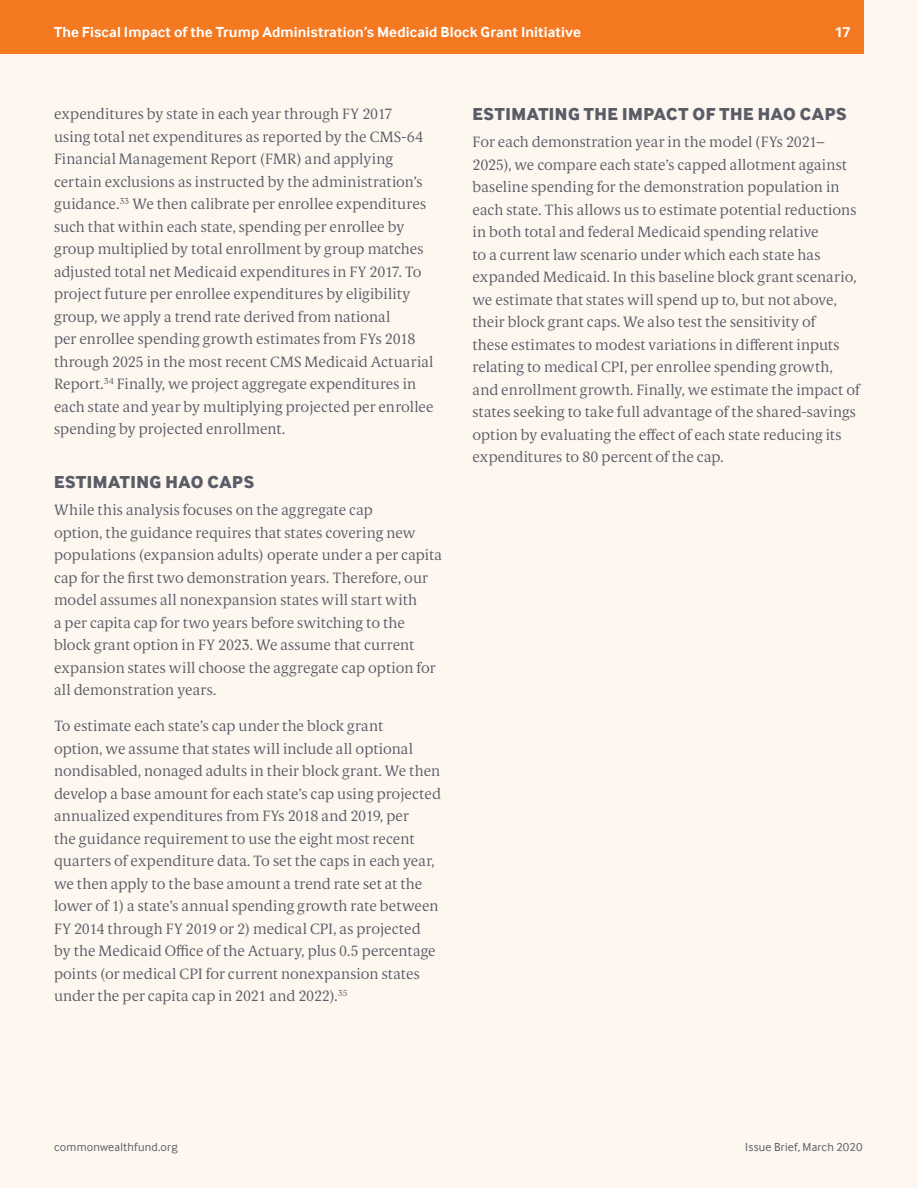
<style>
.page{position:relative;width:918px;height:1188px;background:#fef7f0}
.page>*{position:absolute;margin:0;border:0;box-sizing:border-box;transform-origin:0 0}
.Heads_-_All_Caps{font:18px "Inter Face X Bold";letter-spacing:.035em;color:#5a5d67}
.Body_Copy_-_No_Inden{font:300 15px/22.5px "Berlingske Serif Text";letter-spacing:.005em;color:#5a5d67}
.t1{font:700 15px "Inter Face";letter-spacing:.005em;color:#fff}
.t2{font:12px "Inter Face";letter-spacing:.02em;color:#5a5d67}
</style>
<div class="page">
<div style="left:0;top:0;width:864px;height:54px;background:#f47921"></div>
<p class="t1" style="left:54px;top:23px;width:529px">The Fiscal Impact of the Trump Administration’s Medicaid Block Grant Initiative</p>
<p class="t1" style="left:835px;top:23px;width:17px">17</p>
<p class="t1" style="left:82px;top:23px;width:145px">Commonwealth Fund</p>
<p class="Body_Copy_-_No_Inden" style="left:54px;top:102px;width:381px">expenditures by state in each year through FY 2017<br>using total net expenditures as reported by the CMS-64<br>Financial Management Report (FMR) and applying certain exclusions as instructed by the administration’s guidance.<sup>33</sup> We then calibrate per enrollee expenditures such that within each state, spending per enrollee by group multiplied by total enrollment by group matches adjusted total net Medicaid expenditures in FY 2017. To project future per enrollee expenditures by eligibility group, we apply a trend rate derived from national<br>per enrollee spending growth estimates from FYs 2018 through 2025 in the most recent CMS Medicaid Actuarial Report.<sup>34</sup> Finally, we project aggregate expenditures in each state and year by multiplying projected per enrollee spending by projected enrollment.</p>
<p class="Heads_-_All_Caps" style="left:54px;top:471px;width:202px">ESTIMATING HAO CAPS</p>
<p class="Body_Copy_-_No_Inden" style="left:54px;top:498px;width:390px">While this analysis focuses on the aggregate cap<br>option, the guidance requires that states covering new populations (expansion adults) operate under a per capita cap for the first two demonstration years. Therefore, our model assumes all nonexpansion states will start with<br>a per capita cap for two years before switching to the block grant option in FY 2023. We assume that current expansion states will choose the aggregate cap option for all demonstration years.</p>
<p class="Body_Copy_-_No_Inden" style="left:54px;top:714px;width:388px">To estimate each state’s cap under the block grant<br>option, we assume that states will include all optional nondisabled, nonaged adults in their block grant. We then develop a base amount for each state’s cap using projected annualized expenditures from FYs 2018 and 2019, per<br>the guidance requirement to use the eight most recent quarters of expenditure data. To set the caps in each year, we then apply to the base amount a trend rate set at the lower of 1) a state’s annual spending growth rate between FY 2014 through FY 2019 or 2) medical CPI, as projected by the Medicaid Office of the Actuary, plus 0.5 percentage points (or medical CPI for current nonexpansion states under the per capita cap in 2021 and 2022).<sup>35</sup></p>
<p class="Heads_-_All_Caps" style="left:472px;top:103px;width:376px">ESTIMATING THE IMPACT OF THE HAO CAPS</p>
<p class="Body_Copy_-_No_Inden" style="left:472px;top:130px;width:389px">For each demonstration year in the model (FYs 2021– 2025), we compare each state’s capped allotment against baseline spending for the demonstration population in each state. This allows us to estimate potential reductions in both total and federal Medicaid spending relative<br>to a current law scenario under which each state has expanded Medicaid. In this baseline block grant scenario, we estimate that states will spend up to, but not above, their block grant caps. We also test the sensitivity of<br>these estimates to modest variations in different inputs relating to medical CPI, per enrollee spending growth, and enrollment growth. Finally, we estimate the impact of states seeking to take full advantage of the shared-savings option by evaluating the effect of each state reducing its expenditures to 80 percent of the cap.</p>
<p class="t2" style="left:54px;top:1140px;width:125px">commonwealthfund.org</p>
<p class="t2" style="left:745px;top:1140px;width:119px">Issue Brief, March 2020</p>
</div>
